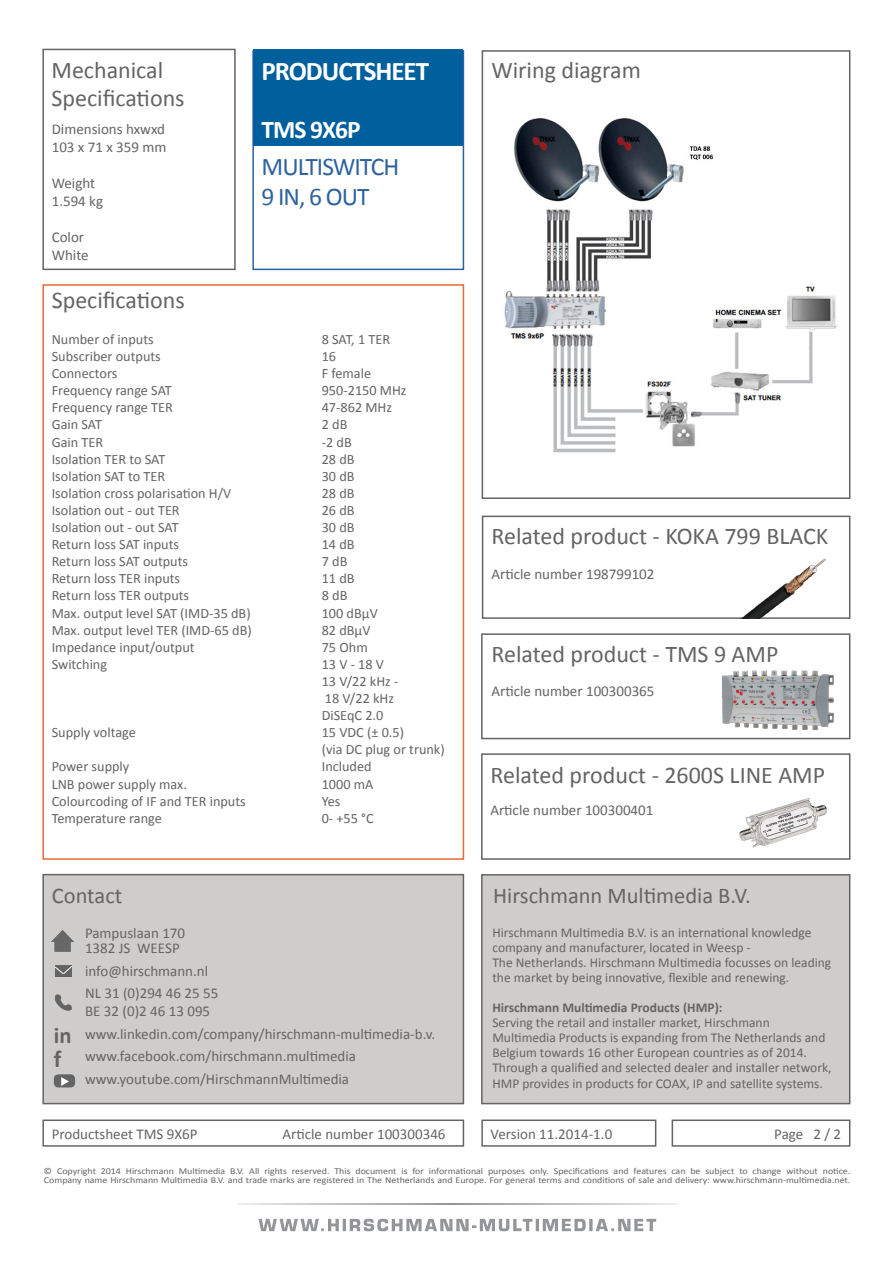
<style>
.page{position:relative;width:893px;height:1263px;background:#fff}
.page>*{position:absolute;margin:0;border:0;box-sizing:border-box;transform-origin:0 0}
.t1{font:700 27px "Calibri";letter-spacing:-.04em;color:#fff}
.t2{font:25.5px "Calibri";letter-spacing:-.04em;color:#2e629e}
.t3{font:700 25.5px "Calibri";letter-spacing:-.04em;color:#fff}
.t4{font:24px "Calibri";color:#646464}
.t5{font:700 24px "Calibri";color:#646464}
.t6{font:700 22.95px "Calibri";color:#646464}
.t7{font:22.5px "Calibri";color:#646464}
.t8{font:15px/18px "Calibri";color:#646464}
.t9{font:14.25px "Calibri";color:#646464}
.t10{font:13.5px/15.3px "Calibri";color:#646464}
.t11{font:700 13.5px "Calibri";color:#646464}
.t12{font:9px/9px "Calibri";color:#646464;scale:1.1 1}
</style>
<div class="page">
<div style="left:482px;top:50px;width:368px;height:449px;border:2px solid #646464"></div>
<div style="left:43px;top:875px;width:420px;height:228px;background:#cfcdcc"></div>
<img style="left:51px;top:930px;width:23px;height:22px">
<div style="left:42px;top:874px;width:422px;height:230px;border:2px solid #646464"></div>
<div style="left:481px;top:874px;width:369px;height:230px;background:#cfcdcc;border:2px solid #646464"></div>
<div style="left:42px;top:284px;width:422px;height:576px;border:2px solid #e16d39"></div>
<hr style="left:237px;top:1203px;width:441px;height:2px;background:#939598">
<svg style="left:259px;top:1219px;width:397px;height:12px"></svg>
<div style="left:42px;top:1119px;width:422px;height:28px;border:2px solid #646464"></div>
<div style="left:481px;top:1119px;width:175px;height:28px;border:2px solid #646464"></div>
<div style="left:672px;top:1119px;width:178px;height:28px;border:2px solid #646464"></div>
<div style="left:252px;top:50px;width:212px;height:220px;border:2px solid #2e629e"></div>
<div style="left:253px;top:49px;width:210px;height:97px;background:#005f9d"></div>
<div style="left:42px;top:49px;width:194px;height:221px;border:2px solid #646464"></div>
<div style="left:54px;top:1074px;width:21px;height:13px;background:#646464;border-radius:4px"></div>
<svg style="left:59px;top:1077px;width:13px;height:11px"></svg>
<div style="left:55px;top:965px;width:17px;height:11px;background:#646464"></div>
<svg style="left:55px;top:966px;width:17px;height:8px"></svg>
<svg style="left:55px;top:994px;width:17px;height:17px"></svg>
<div style="left:482px;top:516px;width:368px;height:103px;border:2px solid #646464"></div>
<div style="left:481px;top:753px;width:369px;height:107px;border:2px solid #646464"></div>
<div style="left:481px;top:633px;width:369px;height:106px;border:2px solid #646464"></div>
<img style="left:728px;top:558px;width:109px;height:61px">
<img style="left:739px;top:798px;width:88px;height:49px">
<img style="left:708px;top:670px;width:133px;height:68px">
<img style="left:504px;top:118px;width:334px;height:335px">
<p class="t4" style="left:51px;top:54px;width:113px">Mechanical</p>
<p class="t4" style="left:491px;top:54px;width:151px">Wiring diagram</p>
<p class="t4" style="left:51px;top:83px;width:135px">Specifications</p>
<p class="t8" style="left:52px;top:120px;width:116px">Dimensions hxwxd<br>103 x 71 x 359 mm</p>
<p class="t8" style="left:52px;top:174px;width:53px">Weight<br>1.594 kg</p>
<p class="t8" style="left:52px;top:228px;width:39px">Color<br>White</p>
<p class="t1" style="left:262px;top:54px;width:169px">PRODUCTSHEET</p>
<p class="t3" style="left:262px;top:113px;width:101px">TMS 9X6P</p>
<p class="t2" style="left:262px;top:150px;width:139px">MULTISWITCH</p>
<p class="t2" style="left:262px;top:181px;width:109px">9 IN, 6 OUT</p>
<p class="t4" style="left:52px;top:285px;width:135px">Specifications</p>
<p class="t9" style="left:52px;top:330px;width:103px">Number of inputs</p>
<p class="t9" style="left:322px;top:330px;width:70px">8 SAT, 1 TER</p>
<p class="t9" style="left:52px;top:347px;width:111px">Subscriber outputs</p>
<p class="t9" style="left:322px;top:347px;width:16px">16</p>
<p class="t9" style="left:52px;top:364px;width:67px">Connectors</p>
<p class="t9" style="left:322px;top:364px;width:51px">F female</p>
<p class="t9" style="left:52px;top:381px;width:122px">Frequency range SAT</p>
<p class="t9" style="left:322px;top:381px;width:86px">950-2150 MHz</p>
<p class="t9" style="left:52px;top:399px;width:123px">Frequency range TER</p>
<p class="t9" style="left:322px;top:399px;width:72px">47-862 MHz</p>
<p class="t9" style="left:52px;top:416px;width:52px">Gain SAT</p>
<p class="t9" style="left:322px;top:416px;width:27px">2 dB</p>
<p class="t9" style="left:52px;top:433px;width:53px">Gain TER</p>
<p class="t9" style="left:322px;top:433px;width:32px">-2 dB</p>
<p class="t9" style="left:52px;top:450px;width:115px">Isolation TER to SAT</p>
<p class="t9" style="left:322px;top:450px;width:34px">28 dB</p>
<p class="t9" style="left:52px;top:467px;width:115px">Isolation SAT to TER</p>
<p class="t9" style="left:322px;top:467px;width:34px">30 dB</p>
<p class="t9" style="left:52px;top:484px;width:181px">Isolation cross polarisation H/V</p>
<p class="t9" style="left:322px;top:484px;width:34px">28 dB</p>
<p class="t9" style="left:52px;top:501px;width:129px">Isolation out - out TER</p>
<p class="t9" style="left:322px;top:501px;width:34px">26 dB</p>
<p class="t9" style="left:52px;top:518px;width:128px">Isolation out - out SAT</p>
<p class="t9" style="left:322px;top:518px;width:34px">30 dB</p>
<p class="t9" style="left:52px;top:535px;width:129px">Return loss SAT inputs</p>
<p class="t9" style="left:322px;top:535px;width:34px">14 dB</p>
<p class="t9" style="left:52px;top:552px;width:138px">Return loss SAT outputs</p>
<p class="t9" style="left:322px;top:552px;width:27px">7 dB</p>
<p class="t9" style="left:52px;top:570px;width:130px">Return loss TER inputs</p>
<p class="t9" style="left:322px;top:570px;width:34px">11 dB</p>
<p class="t9" style="left:52px;top:587px;width:139px">Return loss TER outputs</p>
<p class="t9" style="left:322px;top:587px;width:27px">8 dB</p>
<p class="t9" style="left:52px;top:604px;width:200px">Max. output level SAT (IMD-35 dB)</p>
<p class="t9" style="left:322px;top:604px;width:58px">100 dBµV</p>
<p class="t9" style="left:52px;top:621px;width:202px">Max. output level TER (IMD-65 dB)</p>
<p class="t9" style="left:322px;top:621px;width:50px">82 dBµV</p>
<p class="t9" style="left:52px;top:638px;width:144px">Impedance input/output</p>
<p class="t9" style="left:322px;top:638px;width:47px">75 Ohm</p>
<p class="t9" style="left:52px;top:655px;width:57px">Switching</p>
<p class="t9" style="left:322px;top:655px;width:64px">13 V - 18 V</p>
<p class="t9" style="left:322px;top:672px;width:78px">13 V/22 kHz -</p>
<p class="t9" style="left:325px;top:689px;width:71px">18 V/22 kHz</p>
<p class="t9" style="left:322px;top:706px;width:63px">DiSEqC 2.0</p>
<p class="t9" style="left:52px;top:723px;width:86px">Supply voltage</p>
<p class="t9" style="left:322px;top:723px;width:84px">15 VDC (± 0.5)</p>
<p class="t9" style="left:322px;top:741px;width:125px">(via DC plug or trunk)</p>
<p class="t9" style="left:52px;top:758px;width:79px">Power supply</p>
<p class="t9" style="left:322px;top:758px;width:51px">Included</p>
<p class="t9" style="left:52px;top:775px;width:137px">LNB power supply max.</p>
<p class="t9" style="left:322px;top:775px;width:53px">1000 mA</p>
<p class="t9" style="left:52px;top:792px;width:196px">Colourcoding of IF and TER inputs</p>
<p class="t9" style="left:322px;top:792px;width:20px">Yes</p>
<p class="t9" style="left:52px;top:809px;width:112px">Temperature range</p>
<p class="t9" style="left:322px;top:809px;width:53px">0- +55 °C</p>
<p class="t7" style="left:52px;top:881px;width:72px">Contact</p>
<p class="t6" style="left:54px;top:1020px;width:19px">in</p>
<p class="t5" style="left:54px;top:1044px;width:9px">f</p>
<p class="t8" style="left:85px;top:926px;width:102px;line-height:15px">Pampuslaan 170<br>1382 JS WEESP</p>
<p class="t8" style="left:85px;top:960px;width:135px;line-height:22.5px">info@hirschmann.nl<br>NL 31 (0)294 46 25 55</p>
<p class="t8" style="left:85px;top:1000px;width:352px;line-height:22.5px">BE 32 (0)2 46 13 095 www.linkedin.com/company/hirschmann-multimedia-b.v. www.facebook.com/hirschmann.multimedia</p>
<p class="t8" style="left:85px;top:1070px;width:266px">www.youtube.com/HirschmannMultimedia</p>
<p class="t4" style="left:491px;top:521px;width:338px">Related product - KOKA 799 BLACK</p>
<p class="t8" style="left:491px;top:565px;width:165px">Article number 198799102</p>
<p class="t4" style="left:491px;top:638px;width:288px">Related product - TMS 9 AMP</p>
<p class="t8" style="left:491px;top:682px;width:165px">Article number 100300365</p>
<p class="t4" style="left:490px;top:759px;width:336px">Related product - 2600S LINE AMP</p>
<p class="t8" style="left:490px;top:801px;width:165px">Article number 100300401</p>
<p class="t7" style="left:493px;top:881px;width:259px">Hirschmann Multimedia B.V.</p>
<p class="t10" style="left:492px;top:925px;width:340px">Hirschmann Multimedia B.V. is an international knowledge company and manufacturer, located in Weesp -<br>The Netherlands. Hirschmann Multimedia focusses on leading the market by being innovative, flexible and renewing.</p>
<p class="t11" style="left:492px;top:999px;width:232px">Hirschmann Multimedia Products (HMP):</p>
<p class="t10" style="left:492px;top:1015px;width:341px">Serving the retail and installer market, Hirschmann Multimedia Products is expanding from The Netherlands and Belgium towards 16 other European countries as of 2014.<br>Through a qualified and selected dealer and installer network, HMP provides in products for COAX, IP and satellite systems.</p>
<p class="t8" style="left:52px;top:1125px;width:147px">Productsheet TMS 9X6P</p>
<p class="t8" style="left:282px;top:1125px;width:165px">Article number 100300346</p>
<p class="t8" style="left:491px;top:1125px;width:123px">Version 11.2014-1.0</p>
<p class="t8" style="left:774px;top:1125px;width:68px">Page 2 / 2</p>
<p class="t12" style="left:44px;top:1166px;width:735px">© Copyright 2014 Hirschmann Multimedia B.V. All rights reserved. This document is for informational purposes only. Specifications and features can be subject to change without notice.<br>Company name Hirschmann Multimedia B.V. and trade marks are registered in The Netherlands and Europe. For general terms and conditions of sale and delivery: www.hirschmann-multimedia.net.</p>
</div>
